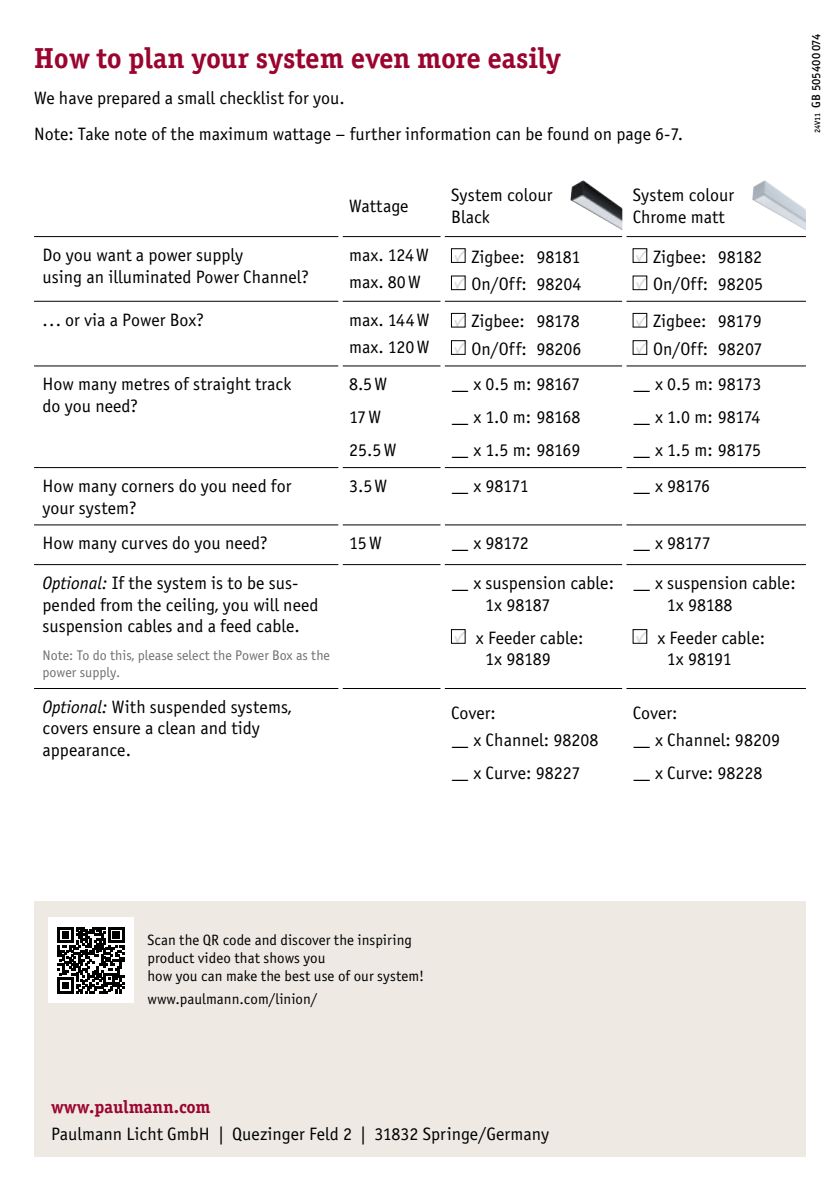
<style>
.page{position:relative;width:840px;height:1191px;background:#fff}
.page>*{position:absolute;margin:0;border:0;box-sizing:border-box;transform-origin:0 0}
.Head{font:29px "P Officina Serif Bold ITC";letter-spacing:-.02em;color:#9b042f}
.Fließtext{font:18px/21.6px "P Officina Sans Book ITC";color:#000}
.t1{font:18px "P Officina Serif Bold ITC";letter-spacing:-.015em;color:#9b042f}
.Fließtext-2{font:18px "Paulmann";color:#d8dada}
.Fließtext-3{font:15px/18px "P Officina Sans Book ITC";color:#000}
.Fließtext-4{font:14px/16.8px "P Officina Sans Book ITC";color:#6f7070}
.t2{font:12px "P Officina Sans Medium ITC";letter-spacing:.005em;color:#000}
.s1{font-size:8px}
.s2{font-family:"Paulmann";color:#d8dada}
.s3{font-style:italic}
</style>
<div class="page">
<div style="left:34px;top:901px;width:771px;height:256px;background:#eeeae3"></div>
<img style="left:570px;top:180px;width:52px;height:50px">
<img style="left:752px;top:180px;width:53px;height:50px">
<div style="left:48px;top:917px;width:85px;height:85px;background:#fff"></div>
<svg style="left:57px;top:927px;width:67px;height:66px"></svg>
<hr style="left:34px;top:236px;width:304px;height:1px;background:#000">
<hr style="left:342px;top:236px;width:98px;height:1px;background:#000">
<hr style="left:444px;top:236px;width:178px;height:1px;background:#000">
<hr style="left:626px;top:236px;width:179px;height:1px;background:#000">
<hr style="left:34px;top:301px;width:304px;height:1px;background:#000">
<hr style="left:342px;top:301px;width:98px;height:1px;background:#000">
<hr style="left:444px;top:301px;width:178px;height:1px;background:#000">
<hr style="left:626px;top:301px;width:179px;height:1px;background:#000">
<hr style="left:34px;top:365px;width:304px;height:1px;background:#000">
<hr style="left:342px;top:365px;width:98px;height:1px;background:#000">
<hr style="left:444px;top:365px;width:178px;height:1px;background:#000">
<hr style="left:626px;top:365px;width:179px;height:1px;background:#000">
<hr style="left:34px;top:467px;width:304px;height:1px;background:#000">
<hr style="left:342px;top:467px;width:98px;height:1px;background:#000">
<hr style="left:444px;top:467px;width:178px;height:1px;background:#000">
<hr style="left:626px;top:467px;width:179px;height:1px;background:#000">
<hr style="left:34px;top:524px;width:304px;height:1px;background:#000">
<hr style="left:342px;top:524px;width:98px;height:1px;background:#000">
<hr style="left:444px;top:524px;width:178px;height:1px;background:#000">
<hr style="left:626px;top:524px;width:179px;height:1px;background:#000">
<hr style="left:34px;top:564px;width:304px;height:1px;background:#000">
<hr style="left:342px;top:564px;width:98px;height:1px;background:#000">
<hr style="left:444px;top:564px;width:178px;height:1px;background:#000">
<hr style="left:626px;top:564px;width:179px;height:1px;background:#000">
<hr style="left:34px;top:688px;width:304px;height:1px;background:#000">
<hr style="left:342px;top:688px;width:98px;height:1px;background:#000">
<hr style="left:444px;top:688px;width:178px;height:1px;background:#000">
<hr style="left:626px;top:688px;width:179px;height:1px;background:#000">
<div style="left:451px;top:248px;width:14px;height:15px;border:1px solid #000"></div>
<div style="left:451px;top:276px;width:14px;height:14px;border:1px solid #000"></div>
<div style="left:632px;top:248px;width:14px;height:15px;border:1px solid #000"></div>
<div style="left:451px;top:313px;width:14px;height:14px;border:1px solid #000"></div>
<div style="left:451px;top:340px;width:14px;height:14px;border:1px solid #000"></div>
<div style="left:451px;top:629px;width:14px;height:14px;border:1px solid #000"></div>
<p class="Head" style="left:34px;top:40px;width:528px">How to plan your system even more easily</p>
<p class="Fließtext" style="left:34px;top:87px;width:312px">We have prepared a small checklist for you.</p>
<p class="Fließtext" style="left:34px;top:123px;width:650px">Note: Take note of the maximum wattage – further information can be found on page 6-7.</p>
<p class="t2" style="left:808px;top:133px;width:100px;rotate:-90deg"><span class="s1">24V11</span> GB 505400074</p>
<p class="Fließtext" style="left:349px;top:195px;width:61px">Wattage</p>
<p class="Fließtext" style="left:451px;top:184px;width:103px">System colour<br>Black</p>
<p class="Fließtext" style="left:632px;top:184px;width:103px">System colour<br>Chrome matt</p>
<p class="Fließtext" style="left:43px;top:244px;width:268px">Do you want a power supply<br>using an illuminated Power Channel?</p>
<p class="Fließtext" style="left:349px;top:244px;width:81px">max. 124W</p>
<p class="Fließtext" style="left:349px;top:271px;width:73px">max. 80W</p>
<p class="Fließtext" style="left:43px;top:309px;width:163px">... or via a Power Box?</p>
<p class="Fließtext" style="left:349px;top:309px;width:82px">max. 144W</p>
<p class="Fließtext" style="left:349px;top:336px;width:82px">max. 120W</p>
<p class="Fließtext" style="left:43px;top:373px;width:250px">How many metres of straight track do you need?</p>
<p class="Fließtext" style="left:349px;top:373px;width:40px">8.5W</p>
<p class="Fließtext" style="left:349px;top:406px;width:34px">17W</p>
<p class="Fließtext" style="left:349px;top:439px;width:49px">25.5W</p>
<p class="Fließtext" style="left:453px;top:246px;width:128px"><span class="s2">7</span> Zigbee: 98181</p>
<p class="Fließtext" style="left:453px;top:273px;width:129px"><span class="s2">7</span> On/Off: 98204</p>
<p class="Fließtext" style="left:453px;top:310px;width:127px"><span class="s2">7</span> Zigbee: 98178</p>
<p class="Fließtext" style="left:453px;top:338px;width:129px"><span class="s2">7</span> On/Off: 98206</p>
<p class="Fließtext" style="left:451px;top:373px;width:130px">— x 0.5 m: 98167</p>
<p class="Fließtext" style="left:451px;top:406px;width:131px">— x 1.0 m: 98168</p>
<p class="Fließtext" style="left:451px;top:439px;width:131px">— x 1.5 m: 98169</p>
<p class="Fließtext" style="left:635px;top:246px;width:128px"><span class="s2">7</span> Zigbee: 98182</p>
<p class="Fließtext" style="left:635px;top:273px;width:129px"><span class="s2">7</span> On/Off: 98205</p>
<p class="Fließtext" style="left:635px;top:310px;width:128px"><span class="s2">7</span> Zigbee: 98179</p>
<p class="Fließtext" style="left:635px;top:338px;width:129px"><span class="s2">7</span> On/Off: 98207</p>
<p class="Fließtext" style="left:632px;top:373px;width:130px">— x 0.5 m: 98173</p>
<p class="Fließtext" style="left:632px;top:406px;width:129px">— x 1.0 m: 98174</p>
<p class="Fließtext" style="left:632px;top:439px;width:130px">— x 1.5 m: 98175</p>
<p class="Fließtext" style="left:43px;top:475px;width:250px">How many corners do you need for your system?</p>
<p class="Fließtext" style="left:349px;top:475px;width:40px">3.5W</p>
<p class="Fließtext" style="left:451px;top:475px;width:79px">— x 98171</p>
<p class="Fließtext" style="left:632px;top:475px;width:79px">— x 98176</p>
<p class="Fließtext" style="left:43px;top:532px;width:227px">How many curves do you need?</p>
<p class="Fließtext" style="left:349px;top:532px;width:34px">15W</p>
<p class="Fließtext" style="left:451px;top:532px;width:79px">— x 98172</p>
<p class="Fließtext" style="left:632px;top:532px;width:80px">— x 98177</p>
<p class="Fließtext" style="left:43px;top:572px;width:277px"><span class="s3">Optional:</span> If the system is to be sus&shy;pended from the ceiling, you will need suspension cables and a feed cable.</p>
<p class="Fließtext-4" style="left:43px;top:647px;width:289px">Note: To do this, please select the Power Box as the power supply.</p>
<p class="Fließtext" style="left:485px;top:572px;width:130px;text-indent:-34px">— x suspension cable:<br>1x 98187</p>
<p class="Fließtext-2" style="left:453px;top:628px;width:15px">7</p>
<p class="Fließtext" style="left:485px;top:627px;width:100px;text-indent:-9px">x Feeder cable:<br>1x 98189</p>
<p class="Fließtext" style="left:666px;top:572px;width:130px;text-indent:-34px">— x suspension cable:<br>1x 98188</p>
<p class="Fließtext-2" style="left:635px;top:628px;width:15px">7</p>
<p class="Fließtext" style="left:666px;top:627px;width:100px;text-indent:-9px">x Feeder cable:<br>1x 98191</p>
<p class="Fließtext" style="left:43px;top:696px;width:250px"><span class="s3">Optional:</span> With suspended systems, covers ensure a clean and tidy appearance.</p>
<p class="Fließtext" style="left:451px;top:702px;width:46px">Cover:</p>
<p class="Fließtext" style="left:451px;top:729px;width:149px">— x Channel: 98208</p>
<p class="Fließtext" style="left:451px;top:762px;width:131px">— x Curve: 98227</p>
<p class="Fließtext" style="left:632px;top:702px;width:46px">Cover:</p>
<p class="Fließtext" style="left:632px;top:729px;width:149px">— x Channel: 98209</p>
<p class="Fließtext" style="left:632px;top:762px;width:131px">— x Curve: 98228</p>
<p class="Fließtext-3" style="left:147px;top:930px;width:278px">Scan the QR code and discover the inspiring product video that shows you<br>how you can make the best use of our system!</p>
<p class="Fließtext-3" style="left:147px;top:990px;width:171px">www.paulmann.com/linion/</p>
<p class="t1" style="left:51px;top:1095px;width:161px">www.paulmann.com</p>
<p class="Fließtext" style="left:51px;top:1123px;width:499px">Paulmann Licht GmbH | Quezinger Feld 2 | 31832 Springe/Germany</p>
</div>
